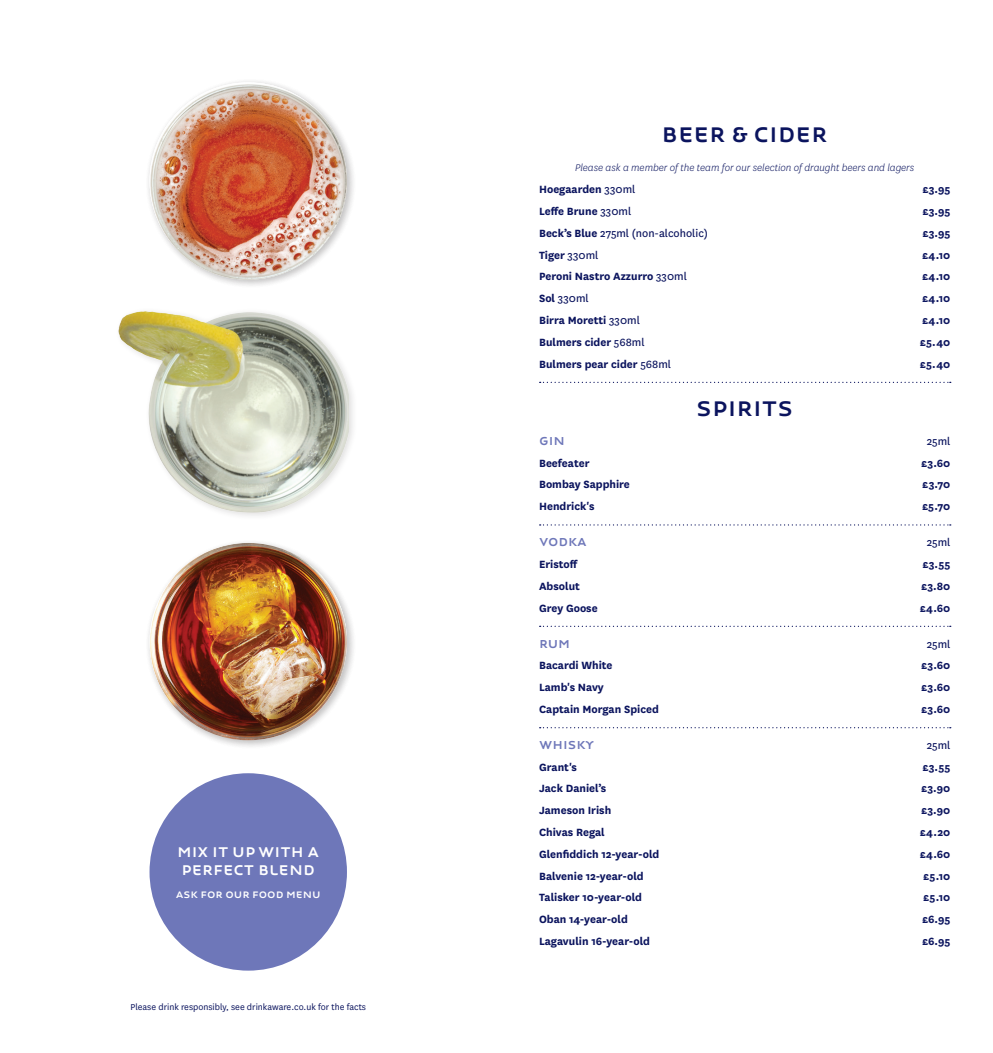
<style>
.page{position:relative;width:993px;height:1053px;background:#fff}
.page>*{position:absolute;margin:0;border:0;box-sizing:border-box;transform-origin:0 0}
.Headline{font:500 22.5px "Novotype";color:#0b145e}
.t1{font:500 15px/18px "Novotype";color:#fff}
.Wine{font:700 12.25px "National";color:#0b145e}
.end{font:700 12.25px "National";color:#0b145e}
.Wine-2{font:12.25px "National";color:#0b145e}
.Wine-3{font:500 12.25px "Novotype";color:#6e77b9}
.description{font:italic 300 11.25px "National";color:#0b145e}
.Headline-2{font:10px "National";color:#0b145e}
.t2{font:500 10px "Novotype";color:#fff}
.s1{font-weight:400}
.s2{font-weight:700}
</style>
<div class="page">
<div style="left:115px;top:307px;width:243px;height:214px;background:#231f20;opacity:.15"></div>
<img style="left:118px;top:308px;width:230px;height:206px">
<div style="left:145px;top:538px;width:211px;height:211px;background:#231f20;opacity:.15"></div>
<img style="left:149px;top:543px;width:198px;height:197px;border-radius:99px">
<div style="left:145px;top:78px;width:211px;height:211px;background:#231f20;opacity:.15"></div>
<img style="left:149px;top:82px;width:198px;height:198px;border-radius:99px">
<div style="left:149px;top:773px;width:198px;height:197px;background:#6e77b9;border-radius:50%"></div>
<svg style="left:539px;top:382px;width:411px;height:1px"></svg>
<svg style="left:539px;top:524px;width:411px;height:1px"></svg>
<svg style="left:539px;top:625px;width:411px;height:2px"></svg>
<svg style="left:539px;top:727px;width:411px;height:1px"></svg>
<p class="t1" style="left:177px;top:842px;width:144px">MIX IT UP WITH A<br>PERFECT BLEND</p>
<p class="t2" style="left:176px;top:888px;width:146px">ASK FOR OUR FOOD MENU</p>
<p class="Headline-2" style="left:130px;top:1000px;width:237px">Please drink responsibly, see drinkaware.co.uk for the facts</p>
<p class="Headline" style="left:661px;top:121px;width:168px">BEER &amp; CIDER</p>
<p class="description" style="left:575px;top:161px;width:340px">Please ask a member of the team for our selection of draught beers and lagers</p>
<p class="Wine" style="left:539px;top:181px;width:98px">Hoegaarden <span class="s1">330ml</span></p>
<p class="Wine" style="left:922px;top:181px;width:30px">£3.95</p>
<p class="Wine" style="left:539px;top:202px;width:94px">Leffe Brune <span class="s1">330ml</span></p>
<p class="Wine" style="left:922px;top:202px;width:30px">£3.95</p>
<p class="Wine-2" style="left:539px;top:225px;width:170px"><span class="s2">Beck’s Blue</span> 275ml (non-alcoholic)</p>
<p class="Wine" style="left:922px;top:224px;width:30px">£3.95</p>
<p class="Wine" style="left:539px;top:246px;width:61px">Tiger <span class="s1">330ml</span></p>
<p class="Wine" style="left:921px;top:246px;width:30px">£4.10</p>
<p class="Wine" style="left:539px;top:268px;width:149px">Peroni Nastro Azzurro <span class="s1">330ml</span></p>
<p class="Wine" style="left:921px;top:268px;width:30px">£4.10</p>
<p class="Wine-2" style="left:539px;top:290px;width:51px"><span class="s2">Sol</span> 330ml</p>
<p class="Wine" style="left:921px;top:290px;width:30px">£4.10</p>
<p class="Wine" style="left:539px;top:311px;width:102px">Birra Moretti <span class="s1">330ml</span></p>
<p class="Wine" style="left:921px;top:311px;width:30px">£4.10</p>
<p class="Wine" style="left:539px;top:333px;width:107px">Bulmers cider <span class="s1">568ml</span></p>
<p class="Wine" style="left:919px;top:333px;width:32px">£5.40</p>
<p class="end" style="left:539px;top:355px;width:133px">Bulmers pear cider <span class="s1">568ml</span></p>
<p class="end" style="left:919px;top:355px;width:32px">£5.40</p>
<p class="Headline" style="left:696px;top:395px;width:99px">SPIRITS</p>
<p class="Wine-3" style="left:539px;top:433px;width:27px">GIN</p>
<p class="Wine-2" style="left:926px;top:433px;width:25px">25ml</p>
<p class="Wine" style="left:539px;top:454px;width:52px">Beefeater</p>
<p class="Wine" style="left:920px;top:454px;width:31px">£3.60</p>
<p class="Wine" style="left:539px;top:476px;width:92px">Bombay Sapphire</p>
<p class="Wine" style="left:922px;top:476px;width:30px">£3.70</p>
<p class="end" style="left:539px;top:497px;width:57px">Hendrick's</p>
<p class="end" style="left:921px;top:497px;width:30px">£5.70</p>
<p class="Wine-3" style="left:539px;top:534px;width:49px">VODKA</p>
<p class="Wine-2" style="left:926px;top:534px;width:25px">25ml</p>
<p class="Wine" style="left:539px;top:555px;width:40px">Eristoff</p>
<p class="Wine" style="left:922px;top:555px;width:30px">£3.55</p>
<p class="Wine" style="left:539px;top:577px;width:42px">Absolut</p>
<p class="Wine" style="left:920px;top:577px;width:31px">£3.80</p>
<p class="end" style="left:539px;top:599px;width:60px">Grey Goose</p>
<p class="end" style="left:919px;top:599px;width:32px">£4.60</p>
<p class="Wine-3" style="left:539px;top:636px;width:33px">RUM</p>
<p class="Wine-2" style="left:926px;top:635px;width:25px">25ml</p>
<p class="Wine" style="left:539px;top:656px;width:75px">Bacardi White</p>
<p class="Wine" style="left:920px;top:656px;width:31px">£3.60</p>
<p class="Wine" style="left:539px;top:678px;width:66px">Lamb's Navy</p>
<p class="Wine" style="left:920px;top:678px;width:31px">£3.60</p>
<p class="end" style="left:539px;top:700px;width:121px">Captain Morgan Spiced</p>
<p class="end" style="left:920px;top:700px;width:31px">£3.60</p>
<p class="Wine-3" style="left:539px;top:737px;width:57px">WHISKY</p>
<p class="Wine-2" style="left:926px;top:737px;width:25px">25ml</p>
<p class="Wine" style="left:539px;top:758px;width:39px">Grant's</p>
<p class="Wine" style="left:922px;top:758px;width:30px">£3.55</p>
<p class="Wine" style="left:539px;top:780px;width:69px">Jack Daniel’s</p>
<p class="Wine" style="left:920px;top:780px;width:31px">£3.90</p>
<p class="Wine" style="left:539px;top:801px;width:74px">Jameson Irish</p>
<p class="Wine" style="left:920px;top:801px;width:31px">£3.90</p>
<p class="Wine" style="left:539px;top:823px;width:67px">Chivas Regal</p>
<p class="Wine" style="left:919px;top:823px;width:32px">£4.20</p>
<p class="Wine" style="left:539px;top:845px;width:122px">Glenfiddich 12-year-old</p>
<p class="Wine" style="left:919px;top:845px;width:32px">£4.60</p>
<p class="Wine" style="left:539px;top:867px;width:106px">Balvenie 12-year-old</p>
<p class="Wine" style="left:922px;top:867px;width:29px">£5.10</p>
<p class="Wine" style="left:539px;top:889px;width:104px">Talisker 10-year-old</p>
<p class="Wine" style="left:922px;top:889px;width:29px">£5.10</p>
<p class="Wine" style="left:539px;top:910px;width:90px">Oban 14-year-old</p>
<p class="Wine" style="left:921px;top:910px;width:30px">£6.95</p>
<p class="Wine" style="left:539px;top:932px;width:112px">Lagavulin 16-year-old</p>
<p class="Wine" style="left:921px;top:932px;width:30px">£6.95</p>
</div>
